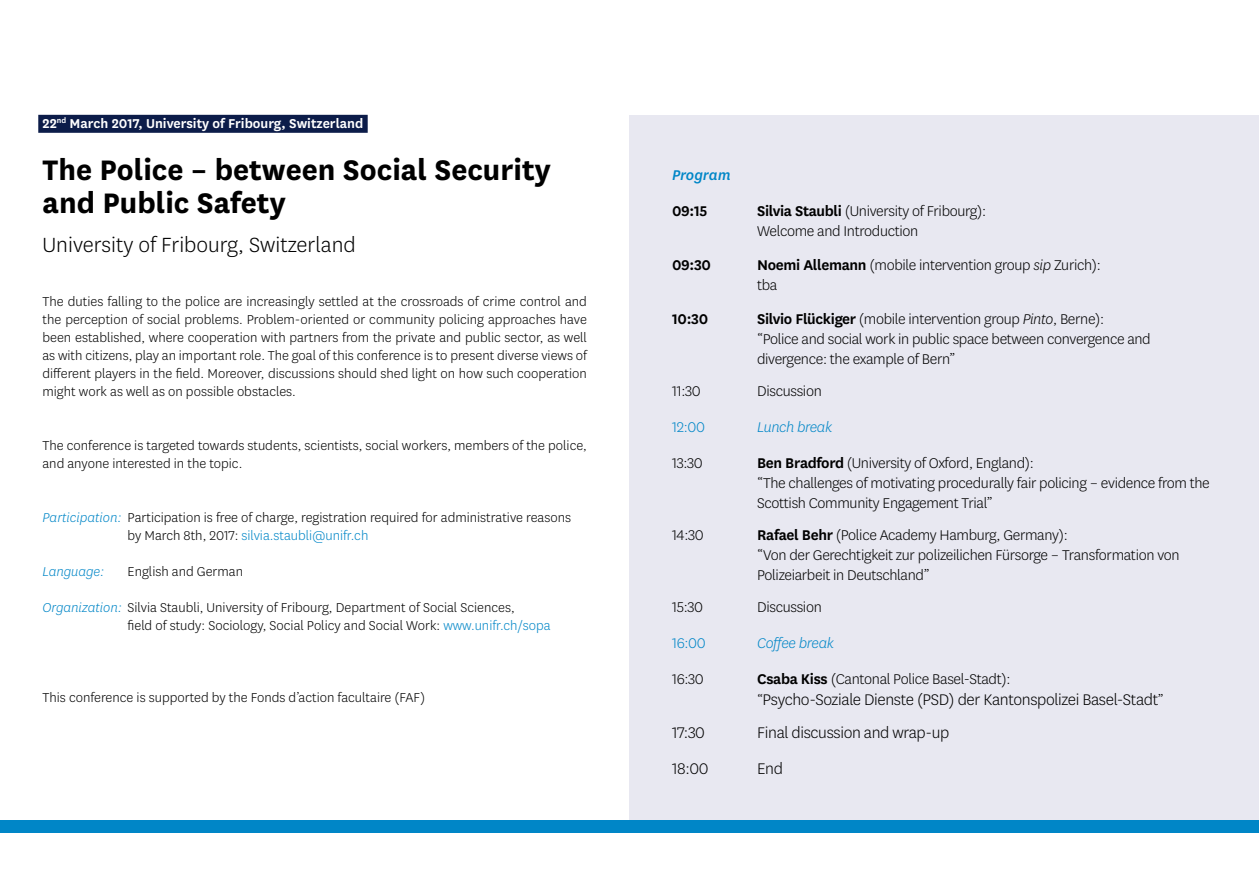
<style>
.page{position:relative;width:1259px;height:893px;background:#fff}
.page>*{position:absolute;margin:0;border:0;box-sizing:border-box;transform-origin:0 0}
.t1{font:700 33px/33px "National Uni Fr";color:#000}
.t2{font:300 24px "National Uni Fr";color:#000}
.t3{font:300 18px "National Uni Fr";letter-spacing:-.02em;color:#000}
.t4{font:300 16.5px/19.8px "National Uni Fr";letter-spacing:-.02em;color:#000}
.t5{font:italic 300 16.5px "National Uni Fr";letter-spacing:-.02em;color:#0086c7}
.t6{font:600 16.5px "National Uni Fr";letter-spacing:-.02em;color:#000}
.t7{font:300 16.5px "National Uni Fr";letter-spacing:-.02em;color:#0086c7}
.t8{font:italic 500 16.5px "National Uni Fr";letter-spacing:-.005em;color:#0086c7}
.t9{font:300 15px/18px "National Uni Fr";color:#000}
.t10{font:600 15px "National Uni Fr";color:#fff}
.t11{font:italic 300 15px "National Uni Fr";color:#0086c7}
.s1{font-style:italic;color:#0086c7}
.s2{color:#0086c7}
.s3{font-weight:600}
.s4{font-style:italic}
.s5{font-size:16.5px}
</style>
<div class="page">
<div style="left:629px;top:115px;width:630px;height:705px;background:#e8e8f1"></div>
<div style="left:38px;top:115px;width:330px;height:18px;background:#0c1c49"></div>
<div style="left:629px;top:820px;width:630px;height:12px;background:#0086c7"></div>
<div style="left:0;top:820px;width:629px;height:12px;background:#0086c7"></div>
<p class="t10" style="left:43px;top:113px;width:322px">22<sup>nd</sup> March 2017, University of Fribourg, Switzerland</p>
<h1 class="t1" style="left:43px;top:151px;width:510px">The Police – between Social Security and Public Safety</h1>
<h2 class="t2" style="left:43px;top:230px;width:315px">University of Fribourg, Switzerland</h2>
<p class="t9" style="left:43px;top:292px;width:546px;text-align:justify">The duties falling to the police are increasingly settled at the crossroads of crime control and the perception of social problems. Problem-oriented or community policing approaches have been established, where cooperation with partners from the private and public sector, as well as with citizens, play an important role. The goal of this conference is to present diverse views of different players in the field. Moreover, discussions should shed light on how such cooperation might work as well as on possible obstacles.</p>
<p class="t9" style="left:43px;top:436px;width:546px">The conference is targeted towards students, scientists, social workers, members of the police, and anyone interested in the topic.</p>
<p class="t9" style="left:128px;top:508px;width:445px;text-indent:-85px"><span class="s1">Participation:</span> Participation is free of charge, registration required for administrative reasons by March 8th, 2017: <span class="s2">silvia.staubli@unifr.ch</span></p>
<p class="t11" style="left:43px;top:562px;width:63px">Language:</p>
<p class="t9" style="left:128px;top:562px;width:117px">English and German</p>
<p class="t9" style="left:128px;top:598px;width:424px;text-indent:-85px"><span class="s1">Organization:</span> Silvia Staubli, University of Fribourg, Department of Social Sciences,<br>field of study: Sociology, Social Policy and Social Work: <span class="s2">www.unifr.ch/sopa</span></p>
<p class="t9" style="left:43px;top:688px;width:384px">This conference is supported by the Fonds d’action facultaire (FAF)</p>
<p class="t8" style="left:672px;top:164px;width:60px">Program</p>
<p class="t6" style="left:672px;top:200px;width:37px">09:15</p>
<p class="t4" style="left:757px;top:201px;width:231px"><span class="s3">Silvia Staubli</span> (University of Fribourg):<br>Welcome and Introduction</p>
<p class="t6" style="left:672px;top:254px;width:40px">09:30</p>
<p class="t4" style="left:757px;top:255px;width:345px"><span class="s3">Noemi Allemann</span> (mobile intervention group <span class="s4">sip</span> Zurich): tba</p>
<p class="t6" style="left:672px;top:308px;width:38px">10:30</p>
<p class="t4" style="left:757px;top:309px;width:395px"><span class="s3">Silvio Flückiger</span> (mobile intervention group <span class="s4">Pinto</span>, Berne):<br>“Police and social work in public space between convergence and divergence: the example of Bern”</p>
<p class="t4" style="left:672px;top:381px;width:30px">11:30</p>
<p class="t4" style="left:757px;top:381px;width:66px">Discussion</p>
<p class="t7" style="left:672px;top:417px;width:35px">12:00</p>
<p class="t5" style="left:757px;top:417px;width:77px">Lunch break</p>
<p class="t4" style="left:672px;top:453px;width:32px">13:30</p>
<p class="t4" style="left:757px;top:453px;width:454px"><span class="s3">Ben Bradford</span> (University of Oxford, England):<br>“The challenges of motivating procedurally fair policing – evidence from the<br>Scottish Community Engagement Trial”</p>
<p class="t4" style="left:672px;top:525px;width:33px">14:30</p>
<p class="t4" style="left:757px;top:525px;width:424px"><span class="s3">Rafael Behr</span> (Police Academy Hamburg, Germany):<br>“Von der Gerechtigkeit zur polizeilichen Fürsorge – Transformation von<br>Polizeiarbeit in Deutschland”</p>
<p class="t4" style="left:672px;top:597px;width:32px">15:30</p>
<p class="t4" style="left:757px;top:597px;width:66px">Discussion</p>
<p class="t7" style="left:672px;top:633px;width:35px">16:00</p>
<p class="t5" style="left:757px;top:633px;width:78px">Coffee break</p>
<p class="t4" style="left:672px;top:669px;width:33px">16:30</p>
<p class="t4" style="left:757px;top:669px;width:255px"><span class="s3">Csaba Kiss</span> (Cantonal Police Basel-Stadt):</p>
<p class="t3" style="left:757px;top:688px;width:408px"><span class="s5">“</span>Psycho-Soziale Dienste (PSD) der Kantonspolizei Basel-Stadt<span class="s5">”</span></p>
<p class="t3" style="left:672px;top:721px;width:35px">17:30</p>
<p class="t3" style="left:757px;top:721px;width:194px">Final discussion and wrap-up</p>
<p class="t3" style="left:672px;top:757px;width:38px">18:00</p>
<p class="t3" style="left:757px;top:757px;width:27px">End</p>
</div>
